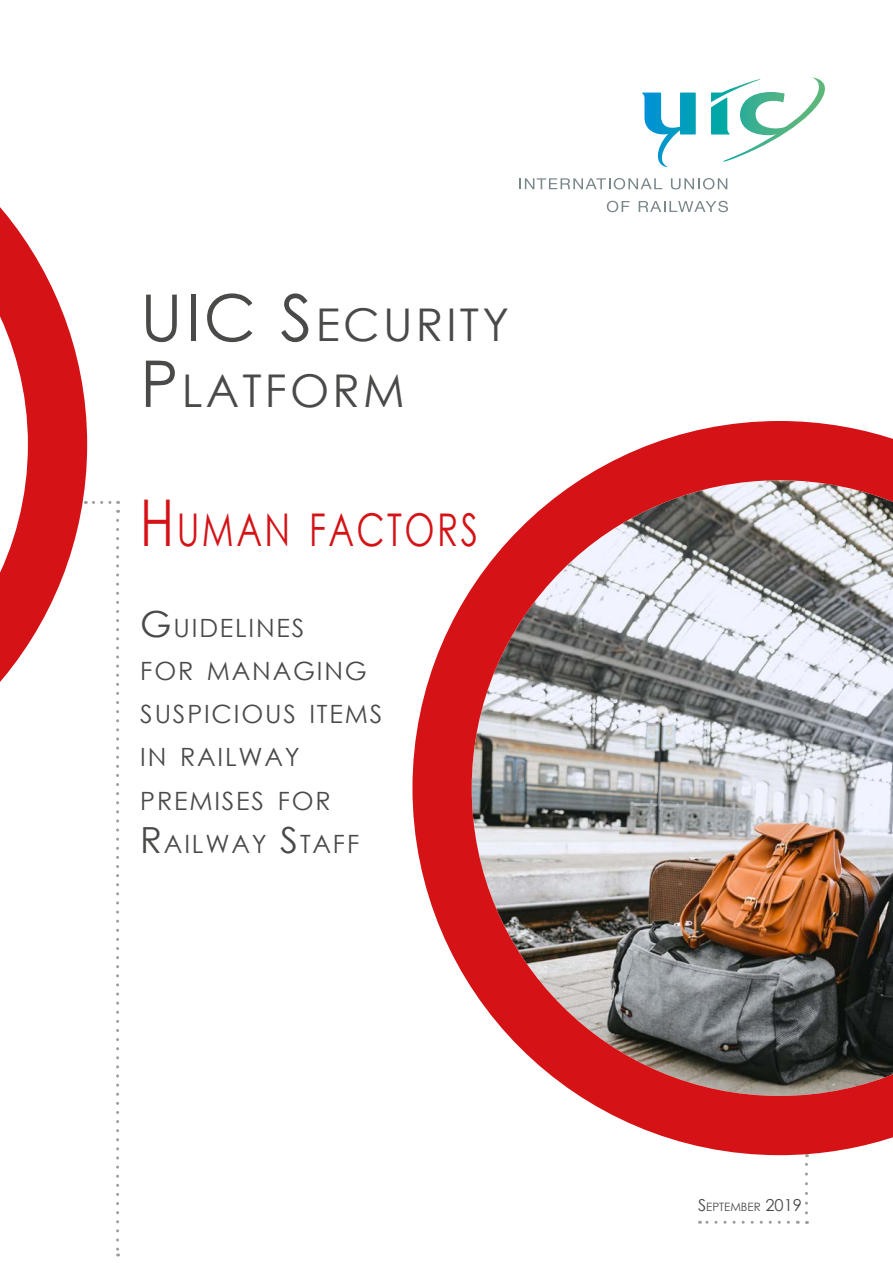
<style>
.page{position:relative;width:893px;height:1263px;background:#fff}
.page>*{position:absolute;margin:0;border:0;box-sizing:border-box;transform-origin:0 0}
.t1{font:45.15px/66px "Century Gothic";letter-spacing:.07em;color:#4a4a49}
.t2{font:45.15px "Century Gothic";letter-spacing:.07em;color:#d51317;scale:.77 1}
.t3{font:25.2px/43.2px "Century Gothic";letter-spacing:.07em;color:#4a4a49}
.t4{font:11.55px "Century Gothic";color:#4a4a49}
.s1{font-size:64.5px}
.s2{font-size:36px}
.s3{font-size:16.5px}
</style>
<div class="page">
<svg style="left:519px;top:178px;width:143px;height:11px"></svg>
<svg style="left:671px;top:178px;width:56px;height:11px"></svg>
<svg style="left:607px;top:201px;width:22px;height:11px"></svg>
<svg style="left:639px;top:201px;width:89px;height:11px"></svg>
<svg style="left:711px;top:77px;width:114px;height:85px"></svg>
<svg style="left:642px;top:93px;width:54px;height:74px"></svg>
<svg style="left:0;top:207px;width:87px;height:475px"></svg>
<svg style="left:93px;top:501px;width:26px;height:3px"></svg>
<svg style="left:116px;top:520px;width:3px;height:736px"></svg>
<svg style="left:805px;top:1155px;width:3px;height:58px"></svg>
<svg style="left:699px;top:1221px;width:89px;height:3px"></svg>
<img style="left:412px;top:421px;width:481px;height:734px">
<h1 class="t1" style="left:140px;top:291px;width:370px"><span class="s1">UIC S</span>ECU RITY<br><span class="s1">P</span>LATFORM</h1>
<h1 class="t2" style="left:140px;top:498px;width:437px"><span class="s1">H</span>U MAN FACTORS</h1>
<p class="t3" style="left:140px;top:606px;width:225px"><span class="s2">G</span>UIDELINES<br>FOR MANAGI NG<br>SUSPICI</p>
<p class="t3" style="left:140px;top:692px;width:242px;text-indent:101px">OUS ITEMS<br>IN RAILWAY<br>PREMISES FOR<br><span class="s2">R</span>AILWAY <span class="s2">S</span>TAFF</p>
<p class="t4" style="left:698px;top:1199px;width:105px"><span class="s3">S</span>EPTEMBER <span class="s3">2019</span></p>
</div>
